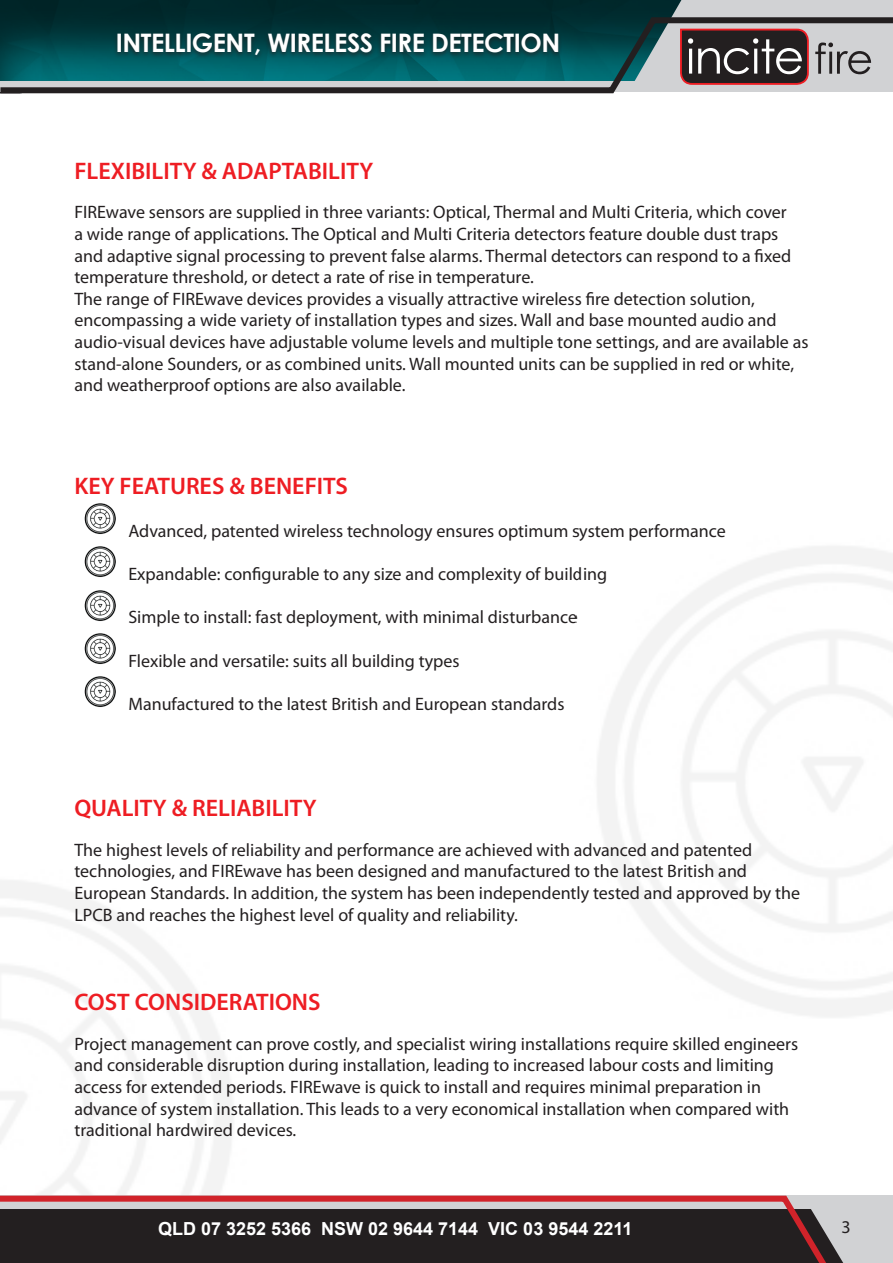
<style>
.page{position:relative;width:893px;height:1263px;background:#fff}
.page>*{position:absolute;margin:0;border:0;box-sizing:border-box;transform-origin:0 0}
.t1{font:700 25.5px "Century Gothic";letter-spacing:-.02em;color:#fff}
.t2{font:600 24px "Myriad Pro";color:#ee1d23}
.t3{font:18px/21.6px "Myriad Pro";color:#231f20}
.t4{font:700 18px "Arial";color:#fff}
</style>
<div class="page">
<div style="left:0;top:0;width:893px;height:81px;background:#00282b"></div>
<svg style="left:1px;top:22px;width:892px;height:72px"></svg>
<svg style="left:634px;top:0;width:259px;height:86px;background:#888587"></svg>
<img style="left:0;top:39px;width:1px;height:55px">
<svg style="left:0;top:1193px;width:893px;height:70px;background:#4f3d3f"></svg>
<svg style="left:810px;top:1207px;width:83px;height:56px;background:#b4aeb0"></svg>
<img style="left:84px;top:503px;width:32px;height:31px">
<img style="left:84px;top:546px;width:32px;height:31px">
<img style="left:84px;top:590px;width:32px;height:31px">
<img style="left:84px;top:633px;width:32px;height:31px">
<img style="left:84px;top:676px;width:32px;height:31px">
<div style="left:113px;top:31px;width:449px;height:31px;background:#231f20;opacity:.75"></div>
<h1 class="t1" style="left:116px;top:24px;width:446px">INTELLIGENT, WIRELESS FIRE DETECTION</h1>
<h2 class="t2" style="left:74px;top:155px;width:300px">FLEXIBILITY &amp; ADAPTABILITY</h2>
<p class="t3" style="left:74px;top:201px;width:736px">FIREwave sensors are supplied in three variants: Optical, Thermal and Multi Criteria, which cover<br>a wide range of applications. The Optical and Multi Criteria detectors feature double dust traps and adaptive signal processing to prevent false alarms. Thermal detectors can respond to a fixed temperature threshold, or detect a rate of rise in temperature.<br>The range of FIREwave devices provides a visually attractive wireless fire detection solution, encompassing a wide variety of installation types and sizes. Wall and base mounted audio and audio-visual devices have adjustable volume levels and multiple tone settings, and are available as stand-alone Sounders, or as combined units. Wall mounted units can be supplied in red or white, and weatherproof options are also available.</p>
<h2 class="t2" style="left:74px;top:470px;width:275px">KEY FEATURES &amp; BENEFITS</h2>
<p class="t3" style="left:128px;top:520px;width:599px">Advanced, patented wireless technology ensures optimum system performance</p>
<p class="t3" style="left:128px;top:563px;width:480px">Expandable: configurable to any size and complexity of building</p>
<p class="t3" style="left:128px;top:606px;width:450px">Simple to install: fast deployment, with minimal disturbance</p>
<p class="t3" style="left:128px;top:649px;width:333px">Flexible and versatile: suits all building types</p>
<p class="t3" style="left:128px;top:693px;width:438px">Manufactured to the latest British and European standards</p>
<h2 class="t2" style="left:74px;top:793px;width:244px">QUALITY &amp; RELIABILITY</h2>
<p class="t3" style="left:74px;top:839px;width:727px">The highest levels of reliability and performance are achieved with advanced and patented technologies, and FIREwave has been designed and manufactured to the latest British and European Standards. In addition, the system has been independently tested and approved by the LPCB and reaches the highest level of quality and reliability.</p>
<h2 class="t2" style="left:74px;top:987px;width:248px">COST CONSIDERATIONS</h2>
<p class="t3" style="left:74px;top:1033px;width:725px">Project management can prove costly, and specialist wiring installations require skilled engineers and considerable disruption during installation, leading to increased labour costs and limiting access for extended periods. FIREwave is quick to install and requires minimal preparation in advance of system installation. This leads to a very economical installation when compared with traditional hardwired devices.</p>
<p class="t4" style="left:158px;top:1215px;width:476px">QLD 07 3252 5366 NSW 02 9644 7144 VIC 03 9544 2211</p>
<p class="t3" style="left:841px;top:1215px;width:11px">3</p>
</div>
